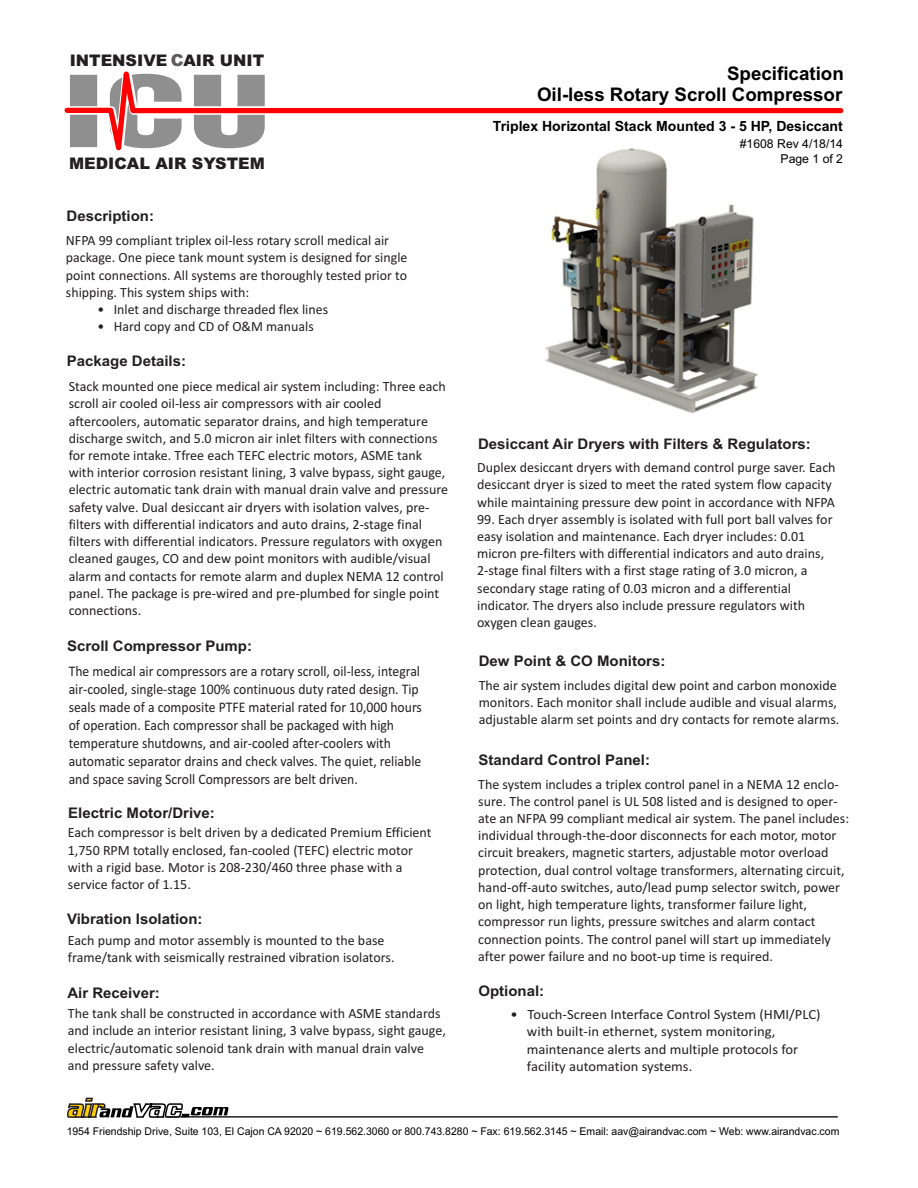
<style>
.page{position:relative;width:918px;height:1188px;background:#fff}
.page>*{position:absolute;margin:0;border:0;box-sizing:border-box;transform-origin:0 0}
.t1{font:700 18.75px "Arial";color:#000}
.t2{font:900 16.65px "Arial";color:#5f5c5d}
.t3{font:900 16.05px "Arial";color:#231f20}
.t4{font:14.7px/18px "Calibri";color:#231f20;scale:.93 1}
.t5{font:700 14.55px "Arial";color:#231f20}
.t6{font:14.1px/17.2px "Calibri";color:#231f20}
.t7{font:14.1px/17.2px "Calibri";color:#231f20;scale:1.04 1}
.t8{font:700 14.1px "Arial";color:#000}
.t9{font:12.3px "Arial";color:#000}
.t10{font:10.65px "Arial";color:#000}
</style>
<div class="page">
<hr style="left:165px;top:1116px;width:672px;height:2px;background:#231f20">
<svg style="left:67px;top:1097px;width:161px;height:21px"></svg>
<svg style="left:64px;top:71px;width:780px;height:80px"></svg>
<img style="left:541px;top:143px;width:220px;height:271px">
<p class="t2" style="left:171px;top:54px;width:14px">C</p>
<p class="t3" style="left:70px;top:55px;width:196px">INTENSIVE AIR UNIT</p>
<p class="t3" style="left:69px;top:158px;width:197px">MEDICAL AIR SYSTEM</p>
<p class="t5" style="left:67px;top:211px;width:89px">Description:</p>
<p class="t6" style="left:66px;top:233px;width:343px">NFPA 99 compliant triplex oil-less rotary scroll medical air package. One piece tank mount system is designed for single point connections. All systems are thoroughly tested prior to shipping. This system ships with:</p>
<p class="t6" style="left:97px;top:302px;width:232px">• Inlet and discharge threaded flex lines</p>
<p class="t6" style="left:97px;top:319px;width:218px">• Hard copy and CD of O&amp;M manuals</p>
<p class="t5" style="left:67px;top:355px;width:121px">Package Details:</p>
<p class="t6" style="left:69px;top:379px;width:381px">Stack mounted one piece medical air system including: Three each scroll air cooled oil-less air compressors with air cooled aftercoolers, automatic separator drains, and high temperature discharge switch, and 5.0 micron air inlet filters with connections for remote intake. Tfree each TEFC electric motors, ASME tank with interior corrosion resistant lining, 3 valve bypass, sight gauge, electric automatic tank drain with manual drain valve and pressure safety valve. Dual desiccant air dryers with isolation valves, pre&shy;filters with differential indicators and auto drains, 2-stage final filters with differential indicators. Pressure regulators with oxygen cleaned gauges, CO and dew point monitors with audible/visual alarm and contacts for remote alarm and duplex NEMA 12 control panel. The package is pre-wired and pre-plumbed for single point connections.</p>
<p class="t5" style="left:67px;top:641px;width:187px">Scroll Compressor Pump:</p>
<p class="t4" style="left:69px;top:663px;width:381px">The medical air compressors are a rotary scroll, oil-less, integral air-cooled, single-stage 100% continuous duty rated design. Tip seals made of a composite PTFE material rated for 10,000 hours of operation. Each compressor shall be packaged with high temperature shutdowns, and air-cooled after-coolers with automatic separator drains and check valves. The quiet, reliable and space saving Scroll Compressors are belt driven.</p>
<p class="t5" style="left:68px;top:808px;width:148px">Electric Motor/Drive:</p>
<p class="t6" style="left:68px;top:825px;width:365px">Each compressor is belt driven by a dedicated Premium Efficient 1,750 RPM totally enclosed, fan-cooled (TEFC) electric motor with a rigid base. Motor is 208-230/460 three phase with a service factor of 1.15.</p>
<p class="t5" style="left:67px;top:913px;width:137px">Vibration Isolation:</p>
<p class="t6" style="left:68px;top:933px;width:328px">Each pump and motor assembly is mounted to the base frame/tank with seismically restrained vibration isolators.</p>
<p class="t5" style="left:67px;top:987px;width:94px">Air Receiver:</p>
<p class="t6" style="left:68px;top:1006px;width:379px">The tank shall be constructed in accordance with ASME standards and include an interior resistant lining, 3 valve bypass, sight gauge, electric/automatic solenoid tank drain with manual drain valve and pressure safety valve.</p>
<h1 class="t1" style="left:727px;top:66px;width:118px">Specification</h1>
<h1 class="t1" style="left:537px;top:88px;width:307px">Oil-less Rotary Scroll Compressor</h1>
<p class="t8" style="left:493px;top:121px;width:351px">Triplex Horizontal Stack Mounted 3 - 5 HP, Desiccant</p>
<p class="t9" style="left:740px;top:139px;width:105px">#1608 Rev 4/18/14</p>
<p class="t9" style="left:781px;top:154px;width:64px">Page 1 of 2</p>
<p class="t5" style="left:478px;top:438px;width:334px">Desiccant Air Dryers with Filters &amp; Regulators:</p>
<p class="t6" style="left:477px;top:460px;width:360px">Duplex desiccant dryers with demand control purge saver. Each desiccant dryer is sized to meet the rated system flow capacity while maintaining pressure dew point in accordance with NFPA</p>
<p class="t6" style="left:477px;top:512px;width:357px">99. Each dryer assembly is isolated with full port ball valves for easy isolation and maintenance. Each dryer includes: 0.01 micron pre-filters with differential indicators and auto drains, 2-stage final filters with a first stage rating of 3.0 micron, a secondary stage rating of 0.03 micron and a differential indicator. The dryers also include pressure regulators with oxygen clean gauges.</p>
<p class="t5" style="left:479px;top:655px;width:188px">Dew Point &amp; CO Monitors:</p>
<p class="t6" style="left:479px;top:677px;width:362px">The air system includes digital dew point and carbon monoxide monitors. Each monitor shall include audible and visual alarms, adjustable alarm set points and dry contacts for remote alarms.</p>
<p class="t5" style="left:478px;top:754px;width:173px">Standard Control Panel:</p>
<p class="t6" style="left:478px;top:776px;width:372px">The system includes a triplex control panel in a NEMA 12 enclo&shy;sure. The control panel is UL 508 listed and is designed to oper&shy;ate an NFPA 99 compliant medical air system. The panel includes: individual through-the-door disconnects for each motor, motor circuit breakers, magnetic starters, adjustable motor overload protection, dual control voltage transformers, alternating circuit, hand-off-auto switches, auto/lead pump selector switch, power on light, high temperature lights, transformer failure light, compressor run lights, pressure switches and alarm contact connection points. The control panel will start up immediately after power failure and no boot-up time is required.</p>
<p class="t5" style="left:478px;top:986px;width:67px">Optional:</p>
<p class="t7" style="left:527px;top:1007px;width:284px;text-indent:-17px">• Touch-Screen Interface Control System (HMI/PLC) with built-in ethernet, system monitoring, maintenance alerts and multiple protocols for facility automation systems.</p>
<p class="t10" style="left:67px;top:1127px;width:774px">1954 Friendship Drive, Suite 103, El Cajon CA 92020 ~ 619.562.3060 or 800.743.8280 ~ Fax: 619.562.3145 ~ Email: aav@airandvac.com ~ Web: www.airandvac.com</p>
</div>
